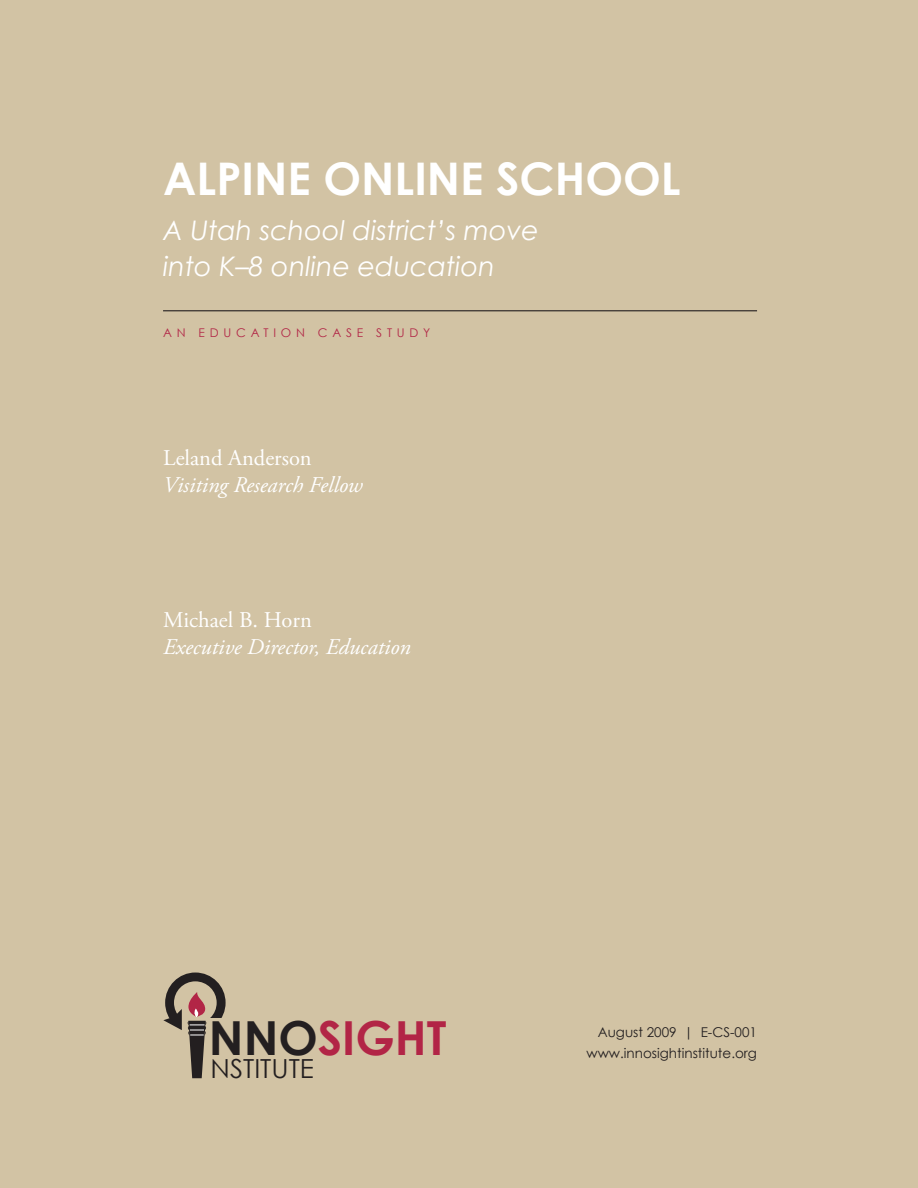
<style>
.page{position:relative;width:918px;height:1188px;background:#d2c3a4}
.page>*{position:absolute;margin:0;border:0;box-sizing:border-box;transform-origin:0 0}
.t1{font:700 46.95px "Century Gothic";color:#b22546}
.t2{font:700 45px "Century Gothic";color:#fff}
.t3{font:italic 27px/36px "Century Gothic";color:#fff}
.t4{font:26.25px "Century Gothic";color:#231f20}
.t5{font:italic 22.5px "Adobe Garamond Pro";color:#fff}
.t6{font:22.5px "Adobe Garamond Pro";color:#fff}
.t7{font:13.5px "Century Gothic";color:#231f20}
.t8{font:12px "Century Gothic";letter-spacing:.4em;color:#b22747}
.s1{color:#231f20}
</style>
<div class="page">
<div style="left:165px;top:973px;width:61px;height:60px;background:#231f20;border-radius:50%"></div>
<div style="left:174px;top:981px;width:43px;height:43px;background:#d2c3a4;border-radius:50%"></div>
<div style="left:205px;top:1018px;width:24px;height:20px;background:#d2c3a4"></div>
<svg style="left:163px;top:992px;width:44px;height:86px"></svg>
<hr style="left:163px;top:310px;width:594px;height:1px;background:#231f20">
<h2 class="t2" style="left:163px;top:151px;width:519px">ALPINE ONLINE SCHOOL</h2>
<p class="t3" style="left:163px;top:212px;width:377px">A Utah school district’s move into K–8 online education</p>
<p class="t8" style="left:163px;top:325px;width:86px">An Educa</p>
<p class="t8" style="left:263px;top:325px;width:81px">tion Case</p>
<p class="t8" style="left:376px;top:325px;width:56px">StudY</p>
<p class="t6" style="left:163px;top:444px;width:150px">Leland Anderson</p>
<p class="t5" style="left:163px;top:471px;width:201px">Visiting Research Fellow</p>
<p class="t6" style="left:163px;top:606px;width:150px">Michael B. Horn</p>
<p class="t5" style="left:163px;top:633px;width:249px">Executive Director, Education</p>
<h1 class="t1" style="left:209px;top:1008px;width:239px"><span class="s1">NNO</span>SIGHT</h1>
<p class="t4" style="left:211px;top:1053px;width:105px">NSTITUTE</p>
<p class="t7" style="left:598px;top:1024px;width:161px">August 2009 | E-CS-001</p>
<p class="t7" style="left:587px;top:1045px;width:172px">www.innosightinstitute.org</p>
</div>
